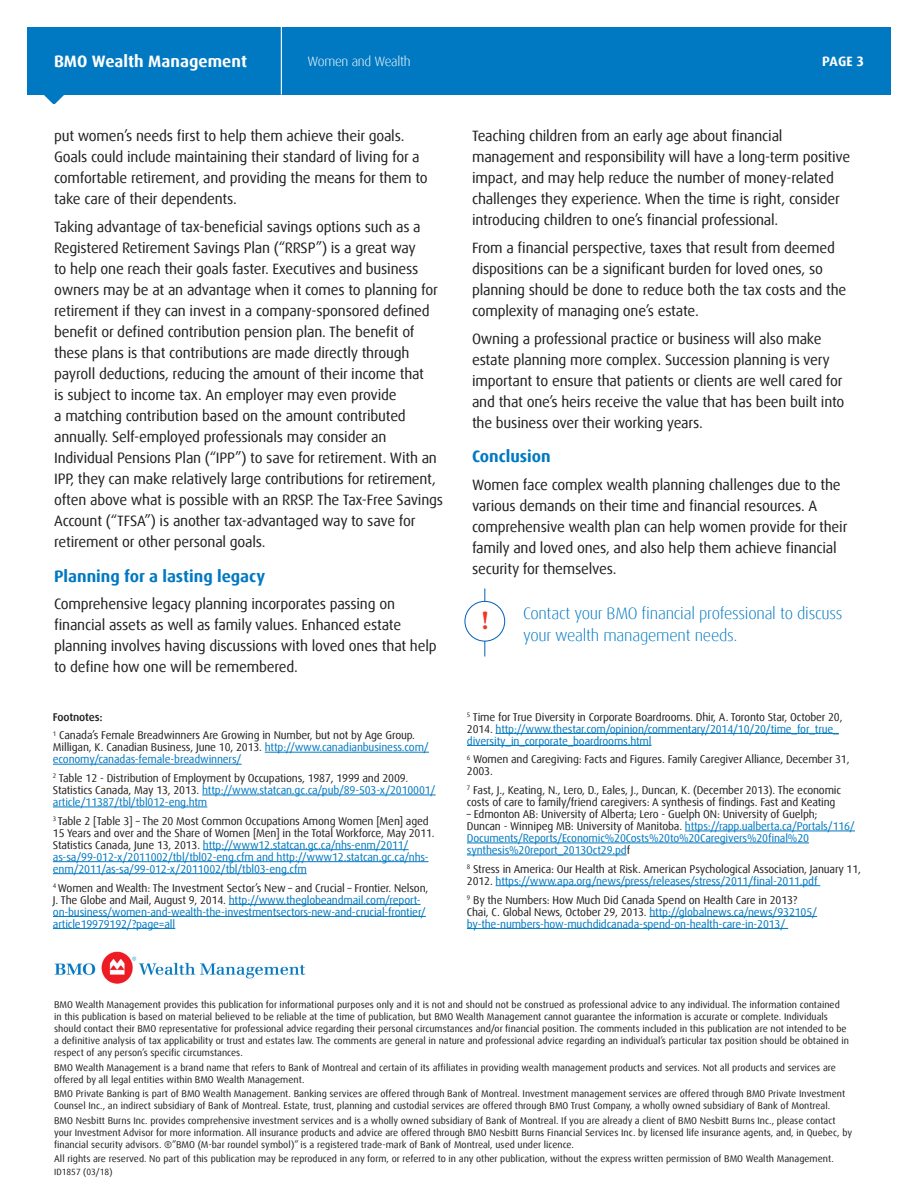
<style>
.page{position:relative;width:918px;height:1188px;background:#fff}
.page>*{position:absolute;margin:0;border:0;box-sizing:border-box;transform-origin:0 0}
.t1{font:700 26.25px "Minion Pro";color:#ee3529}
.t2{font:300 16.5px/21.8px "Dax Offc Pro";letter-spacing:-.015em;color:#0079c2}
.t3{font:700 16.5px "Dax Offc Pro";color:#0079c2}
.t4{font:700 16.5px "Dax Offc Pro";color:#fff}
.t5{font:15px/21px "Dax Offc Pro";letter-spacing:-.015em;color:#231f20}
.t6{font:300 13.5px "Dax Offc Pro";letter-spacing:-.02em;color:#fff}
.t7{font:700 13.5px "Dax Offc Pro";color:#fff}
.t8{font:11.25px/12px "Dax Offc Pro";letter-spacing:-.015em;color:#0079c2}
.t9{font:11.25px/12px "Dax Offc Pro";letter-spacing:-.015em;color:#231f20}
.t10{font:500 11.25px "Dax Offc Pro";letter-spacing:-.02em;color:#231f20}
.t11{font:9.75px/12px "Dax Offc Pro";color:#231f20}
.t12{font:9px "Dax Offc Pro";color:#231f20}
.s1{color:#0079c2}
.s2{color:#231f20}
</style>
<div class="page">
<div style="left:27px;top:27px;width:864px;height:67px;background:#0079c2"></div>
<svg style="left:43px;top:94px;width:22px;height:10px"></svg>
<hr style="left:281px;top:27px;width:1px;height:67px;background:#fff">
<hr style="left:484px;top:588px;width:1px;height:69px;background:#005fb9">
<div style="left:465px;top:601px;width:40px;height:40px;background:#fff;border-radius:50%"></div>
<div style="left:465px;top:601px;width:40px;height:41px;border:1px solid #005fb9;border-radius:50%"></div>
<hr style="left:265px;top:752px;width:164px;height:1px;background:#0079c2">
<hr style="left:53px;top:764px;width:189px;height:1px;background:#0079c2">
<hr style="left:202px;top:795px;width:234px;height:1px;background:#0079c2">
<hr style="left:53px;top:807px;width:154px;height:1px;background:#0079c2">
<hr style="left:203px;top:849px;width:206px;height:1px;background:#0079c2">
<hr style="left:53px;top:861px;width:376px;height:1px;background:#0079c2">
<hr style="left:53px;top:873px;width:254px;height:1px;background:#0079c2">
<hr style="left:229px;top:904px;width:192px;height:1px;background:#0079c2">
<hr style="left:53px;top:916px;width:373px;height:1px;background:#0079c2">
<hr style="left:53px;top:928px;width:122px;height:1px;background:#0079c2">
<hr style="left:496px;top:733px;width:343px;height:1px;background:#0079c2">
<hr style="left:467px;top:745px;width:185px;height:1px;background:#0079c2">
<hr style="left:685px;top:831px;width:170px;height:1px;background:#0079c2">
<hr style="left:467px;top:843px;width:342px;height:1px;background:#0079c2">
<hr style="left:467px;top:855px;width:160px;height:1px;background:#0079c2">
<hr style="left:496px;top:885px;width:324px;height:1px;background:#0079c2">
<hr style="left:650px;top:916px;width:167px;height:1px;background:#0079c2">
<hr style="left:467px;top:928px;width:321px;height:1px;background:#0079c2">
<img style="left:54px;top:951px;width:252px;height:33px">
<p class="t4" style="left:54px;top:51px;width:195px">BMO Wealth Management</p>
<p class="t6" style="left:308px;top:53px;width:105px">Women and Wealth</p>
<p class="t7" style="left:822px;top:53px;width:43px">PAGE 3</p>
<p class="t5" style="left:54px;top:126px;width:375px">put women’s needs first to help them achieve their goals.<br>Goals could include maintaining their standard of living for a comfortable retirement, and providing the means for them to take care of their dependents.</p>
<p class="t5" style="left:54px;top:216px;width:390px">Taking advantage of tax-beneficial savings options such as a Registered Retirement Savings Plan (“RRSP”) is a great way<br>to help one reach their goals faster. Executives and business owners may be at an advantage when it comes to planning for retirement if they can invest in a company-sponsored defined benefit or defined contribution pension plan. The benefit of these plans is that contributions are made directly through payroll deductions, reducing the amount of their income that<br>is subject to income tax. An employer may even provide<br>a matching contribution based on the amount contributed annually. Self-employed professionals may consider an Individual Pensions Plan (“IPP”) to save for retirement. With an IPP, they can make relatively large contributions for retirement, often above what is possible with an RRSP. The Tax-Free Savings Account (“TFSA”) is another tax-advantaged way to save for retirement or other personal goals.</p>
<h1 class="t3" style="left:54px;top:565px;width:213px">Planning for a lasting legacy</h1>
<p class="t5" style="left:54px;top:594px;width:384px">Comprehensive legacy planning incorporates passing on financial assets as well as family values. Enhanced estate planning involves having discussions with loved ones that help to define how one will be remembered.</p>
<p class="t10" style="left:53px;top:709px;width:51px">Footnotes:</p>
<p class="t9" style="left:53px;top:729px;width:377px"><sup>1</sup> Canada’s Female Breadwinners Are Growing in Number, but not by Age Group.<br>Milligan, K. Canadian Business, June 10, 2013. <span class="s1">http://www.canadianbusiness.com/ economy/canadas-female-breadwinners/</span></p>
<p class="t9" style="left:53px;top:772px;width:384px"><sup>2</sup> Table 12 - Distribution of Employment by Occupations, 1987, 1999 and 2009.<br>Statistics Canada, May 13, 2013. <span class="s1">http://www.statcan.gc.ca/pub/89-503-x/2010001/ article/11387/tbl/tbl012-eng.htm</span></p>
<p class="t8" style="left:53px;top:815px;width:383px"><sup>3</sup> <span class="s2">Table 2 [Table 3] – The 20 Most Common Occupations Among Women [Men] aged 15 Years and over and the Share of Women [Men] in the Total Workforce, May 2011.<br>Statistics Canada, June 13, 2013.</span> http://www12.statcan.gc.ca/nhs-enm/2011/ as-sa/99-012-x/2011002/tbl/tbl02-eng.cfm and http://www12.statcan.gc.ca/nhs&shy;enm/2011/as-sa/99-012-x/2011002/tbl/tbl03-eng.cfm</p>
<p class="t8" style="left:53px;top:882px;width:377px"><sup>4</sup> <span class="s2">Women and Wealth: The Investment Sector’s New – and Crucial – Frontier. Nelson, J. The Globe and Mail, August 9, 2014.</span> http://www.theglobeandmail.com/report&shy;on-business/women-and-wealth-the-investmentsectors-new-and-crucial-frontier/ article19979192/?page=all</p>
<p class="t5" style="left:472px;top:126px;width:380px">Teaching children from an early age about financial management and responsibility will have a long-term positive impact, and may help reduce the number of money-related challenges they experience. When the time is right, consider introducing children to one’s financial professional.</p>
<p class="t5" style="left:472px;top:237px;width:376px">From a financial perspective, taxes that result from deemed dispositions can be a significant burden for loved ones, so planning should be done to reduce both the tax costs and the complexity of managing one’s estate.</p>
<p class="t5" style="left:472px;top:328px;width:374px">Owning a professional practice or business will also make estate planning more complex. Succession planning is very important to ensure that patients or clients are well cared for and that one’s heirs receive the value that has been built into the business over their working years.</p>
<h1 class="t3" style="left:472px;top:446px;width:80px">Conclusion</h1>
<p class="t5" style="left:472px;top:474px;width:377px">Women face complex wealth planning challenges due to the various demands on their time and financial resources. A comprehensive wealth plan can help women provide for their family and loved ones, and also help them achieve financial security for themselves.</p>
<h1 class="t1" style="left:481px;top:602px;width:9px">!</h1>
<p class="t2" style="left:523px;top:603px;width:321px">Contact your BMO financial professional to discuss your wealth management needs.</p>
<p class="t8" style="left:467px;top:711px;width:377px"><sup>5</sup> <span class="s2">Time for True Diversity in Corporate Boardrooms. Dhir, A. Toronto Star, October 20,<br>2014.</span> http://www.thestar.com/opinion/commentary/2014/10/20/time_for_true_ diversity_in_corporate_boardrooms.html</p>
<p class="t9" style="left:467px;top:753px;width:384px"><sup>6</sup> Women and Caregiving: Facts and Figures. Family Caregiver Alliance, December 31,<br>2003.</p>
<p class="t9" style="left:467px;top:784px;width:376px"><sup>7</sup> Fast, J., Keating, N., Lero, D., Eales, J., Duncan, K. (December 2013). The economic costs of care to family/friend caregivers: A synthesis of findings. Fast and Keating</p>
<p class="t8" style="left:467px;top:808px;width:390px"><span class="s2">– Edmonton AB: University of Alberta; Lero - Guelph ON: University of Guelph;<br>Duncan - Winnipeg MB: University of Manitoba.</span> https://rapp.ualberta.ca/Portals/116/ Documents/Reports/Economic%20Costs%20to%20Caregivers%20final%20 synthesis%20report_2013Oct29.pd<span class="s2">f</span></p>
<p class="t9" style="left:467px;top:863px;width:396px"><sup>8</sup> Stress in America: Our Health at Risk. American Psychological Association, January 11,<br>2012. <span class="s1">https://www.apa.org/news/press/releases/stress/2011/final-2011.pdf</span></p>
<p class="t8" style="left:467px;top:894px;width:352px"><sup>9</sup> <span class="s2">By the Numbers: How Much Did Canada Spend on Health Care in 2013?<br>Chai, C. Global News, October 29, 2013.</span> http://globalnews.ca/news/932105/ by-the-numbers-how-muchdidcanada-spend-on-health-care-in-2013/</p>
<p class="t11" style="left:54px;top:999px;width:796px">BMO Wealth Management provides this publication for informational purposes only and it is not and should not be construed as professional advice to any individual. The information contained in this publication is based on material believed to be reliable at the time of publication, but BMO Wealth Management cannot guarantee the information is accurate or complete. Individuals should contact their BMO representative for professional advice regarding their personal circumstances and/or financial position. The comments included in this publication are not intended to be a definitive analysis of tax applicability or trust and estates law. The comments are general in nature and professional advice regarding an individual’s particular tax position should be obtained in respect of any person’s specific circumstances.</p>
<p class="t11" style="left:54px;top:1061px;width:783px">BMO Wealth Management is a brand name that refers to Bank of Montreal and certain of its affiliates in providing wealth management products and services. Not all products and services are offered by all legal entities within BMO Wealth Management.</p>
<p class="t11" style="left:54px;top:1088px;width:793px">BMO Private Banking is part of BMO Wealth Management. Banking services are offered through Bank of Montreal. Investment management services are offered through BMO Private Investment<br>Counsel Inc., an indirect subsidiary of Bank of Montreal. Estate, trust, planning and custodial services are offered through BMO Trust Company, a wholly owned subsidiary of Bank of Montreal.</p>
<p class="t11" style="left:54px;top:1114px;width:800px">BMO Nesbitt Burns Inc. provides comprehensive investment services and is a wholly owned subsidiary of Bank of Montreal. If you are already a client of BMO Nesbitt Burns Inc., please contact your Investment Advisor for more information. All insurance products and advice are offered through BMO Nesbitt Burns Financial Services Inc. by licensed life insurance agents, and, in Quebec, by financial security advisors. ®”BMO (M-bar roundel symbol)” is a registered trade-mark of Bank of Montreal, used under licence.</p>
<p class="t11" style="left:54px;top:1153px;width:781px">All rights are reserved. No part of this publication may be reproduced in any form, or referred to in any other publication, without the express written permission of BMO Wealth Management.</p>
<p class="t12" style="left:54px;top:1166px;width:60px">ID1857 (03/18)</p>
</div>
